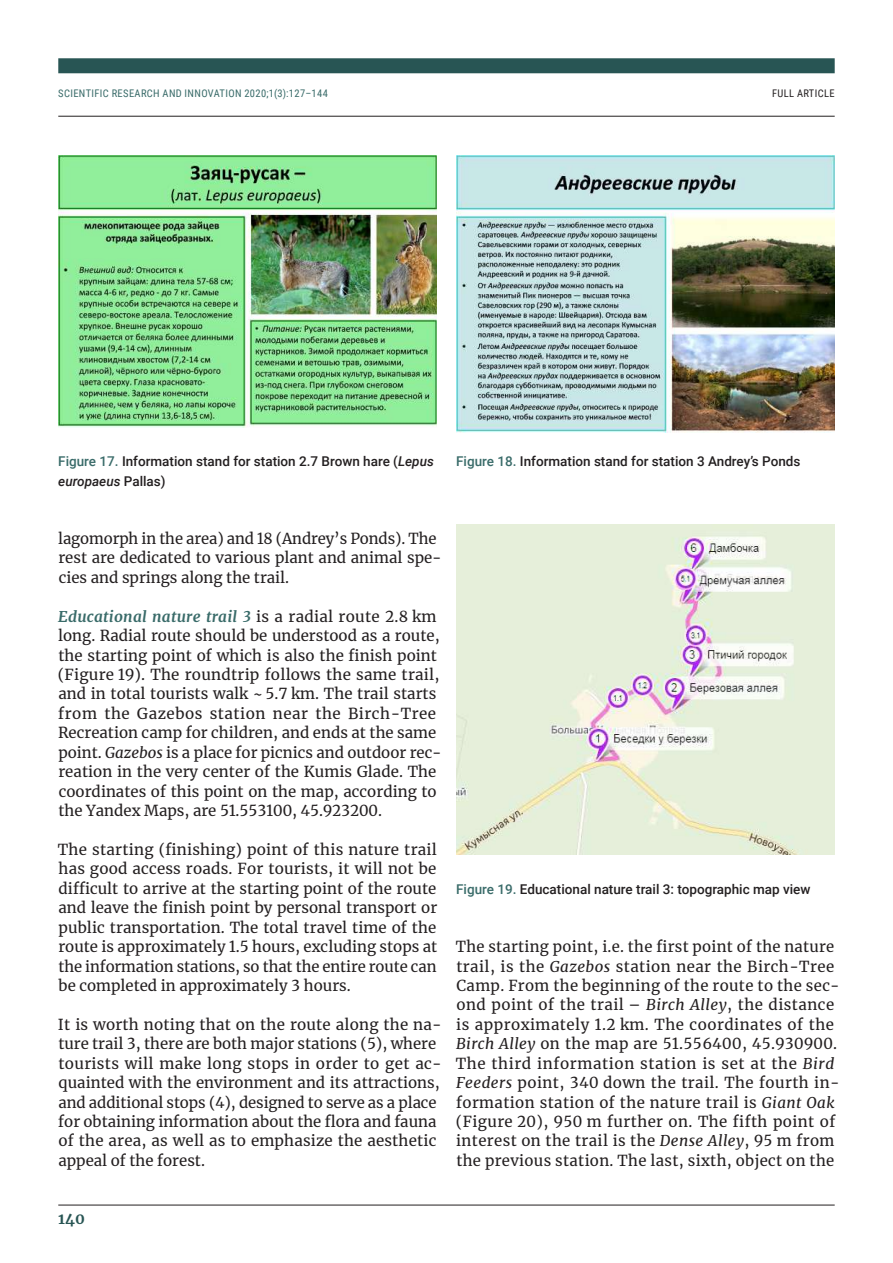
<style>
.page{position:relative;width:893px;height:1263px;background:#fff}
.page>*{position:absolute;margin:0;border:0;box-sizing:border-box;transform-origin:0 0}
.t1{font:15px/19.5px "Merriweather";letter-spacing:.005em;color:#231f20}
.t2{font:15px/19.5px "Merriweather";letter-spacing:.025em;color:#231f20}
.t3{font:700 15px "Merriweather";color:#285554}
.t4{font:500 13.5px/19.5px "Roboto";color:#231f20}
.t5{font:10.5px "Roboto Condensed";letter-spacing:.035em;color:#396b69}
.t6{font:10.5px "Roboto Condensed";letter-spacing:.035em;color:#231f20}
.s1{color:#396b69}
.s2{font-style:italic}
.s3{font-weight:700;font-style:italic;color:#396b69}
</style>
<div class="page">
<div style="left:58px;top:58px;width:777px;height:15px;background:#285554"></div>
<hr style="left:58px;top:116px;width:777px;height:1px;background:#231f20">
<hr style="left:58px;top:1205px;width:777px;height:1px;background:#231f20">
<img style="left:58px;top:155px;width:379px;height:272px">
<img style="left:456px;top:155px;width:379px;height:277px">
<img style="left:456px;top:525px;width:379px;height:330px">
<p class="t5" style="left:58px;top:86px;width:271px">SCIENTIFIC RESEARCH AND INNOVATION 2020;1(3):127–144</p>
<p class="t6" style="left:772px;top:86px;width:64px">FULL ARTICLE</p>
<p class="t4" style="left:58px;top:451px;width:377px"><span class="s1">Figure 17.</span> Information stand for station 2.7 Brown hare (<span class="s2">Lepus europaeus</span> Pallas)</p>
<p class="t4" style="left:456px;top:451px;width:346px"><span class="s1">Figure 18.</span> Information stand for station 3 Andrey’s Ponds</p>
<p class="t1" style="left:58px;top:528px;width:385px">lagomorph in the area) and 18 (Andrey’s Ponds). The rest are dedicated to various plant and animal spe&shy;cies and springs along the trail.</p>
<p class="t1" style="left:58px;top:606px;width:385px"><span class="s3">Educational nature trail 3</span> is a radial route 2.8 km long. Radial route should be understood as a route, the starting point of which is also the finish point (Figure 19). The roundtrip follows the same trail, and in total tourists walk ~ 5.7 km. The trail starts from the Gazebos station near the Birch-Tree Recreation camp for children, and ends at the same point. <span class="s2">Gazebos</span> is a place for picnics and outdoor rec&shy;reation in the very center of the Kumis Glade. The coordinates of this point on the map, according to the Yandex Maps, are 51.553100, 45.923200.</p>
<p class="t1" style="left:58px;top:839px;width:381px;text-align:justify">The starting (finishing) point of this nature trail has good access roads. For tourists, it will not be difficult to arrive at the starting point of the route and leave the finish point by personal transport or public transportation. The total travel time of the route is approximately 1.5 hours, excluding stops at the information stations, so that the entire route can be completed in approximately 3 hours.</p>
<p class="t1" style="left:58px;top:1014px;width:385px">It is worth noting that on the route along the na&shy;ture trail 3, there are both major stations (5), where tourists will make long stops in order to get ac&shy;quainted with the environment and its attractions, and additional stops (4), designed to serve as a place for obtaining information about the flora and fauna of the area, as well as to emphasize the aesthetic appeal of the forest.</p>
<p class="t4" style="left:456px;top:879px;width:356px"><span class="s1">Figure 19.</span> Educational nature trail 3: topographic map view</p>
<p class="t2" style="left:456px;top:936px;width:385px">The starting point, i.e. the first point of the nature trail, is the <span class="s2">Gazebos</span> station near the Birch-Tree Camp. From the beginning of the route to the sec&shy;ond point of the trail – <span class="s2">Birch Alley</span>, the distance is approximately 1.2 km. The coordinates of the <span class="s2">Birch Alley</span> on the map are 51.556400, 45.930900.<br>The third information station is set at the <span class="s2">Bird Feeders</span> point, 340 down the trail. The fourth in&shy;formation station of the nature trail is <span class="s2">Giant Oak </span>(Figure 20), 950 m further on. The fifth point of interest on the trail is the <span class="s2">Dense Alley</span>, 95 m from the previous station. The last, sixth, object on the</p>
<p class="t3" style="left:58px;top:1208px;width:28px">140</p>
</div>
